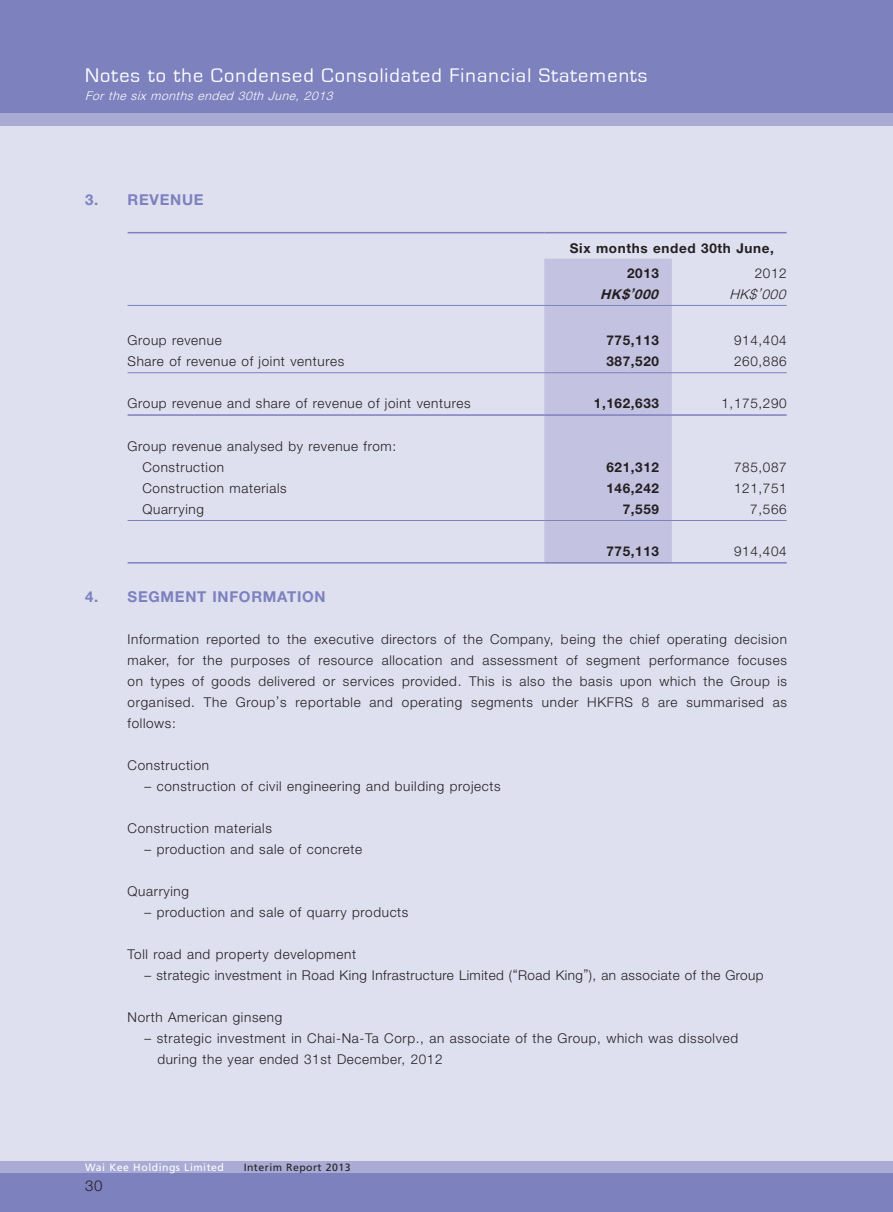
<style>
.page{position:relative;width:893px;height:1212px;background:#dedfef}
.page>*{position:absolute;margin:0;border:0;box-sizing:border-box;transform-origin:0 0}
.t1{font:20.25px "Eurostile";letter-spacing:.055em;color:#fff}
.Heading_1{font:700 15px "Helvetica Neue LT Std";letter-spacing:.05em;color:#7d81be}
.t2{font:300 15px "Helvetica Neue LT Std";color:#231f20}
.Body_Text{font:300 13.5px/21px "Helvetica Neue LT Std";letter-spacing:.05em;color:#231f20;text-align:justify}
.Body_Text-2{font:700 13.5px "Helvetica Neue LT Std";letter-spacing:.05em;color:#231f20}
.Body_Text-3{font:italic 700 13.5px "Helvetica Neue LT Std";color:#231f20}
.Body_Text-4{font:italic 300 13.5px "Helvetica Neue LT Std";color:#231f20}
.t3{font:italic 300 12px "Helvetica Neue LT Std";color:#fff}
.t4{font:10.5px "Frutiger LT Std";letter-spacing:.05em;color:#fff}
.t5{font:10.5px "Frutiger LT Std";letter-spacing:.045em;color:#231f20}
</style>
<div class="page">
<div style="left:0;top:1161px;width:893px;height:13px;background:#aaabd4"></div>
<div style="left:0;top:1174px;width:893px;height:38px;background:#7d81be"></div>
<div style="left:0;top:0;width:893px;height:125px;background:#aaabd4"></div>
<div style="left:0;top:0;width:893px;height:113px;background:#7d81be"></div>
<div style="left:544px;top:259px;width:128px;height:303px;background:#c3c3e1"></div>
<hr style="left:128px;top:232px;width:416px;height:1px;background:#7d81be">
<hr style="left:544px;top:232px;width:243px;height:1px;background:#7d81be">
<hr style="left:128px;top:305px;width:416px;height:1px;background:#7d81be">
<hr style="left:544px;top:305px;width:128px;height:1px;background:#7d81be">
<hr style="left:672px;top:305px;width:115px;height:1px;background:#7d81be">
<hr style="left:128px;top:372px;width:416px;height:1px;background:#7d81be">
<hr style="left:544px;top:372px;width:128px;height:1px;background:#7d81be">
<hr style="left:672px;top:372px;width:115px;height:1px;background:#7d81be">
<hr style="left:128px;top:414px;width:416px;height:2px;background:#7d81be">
<hr style="left:544px;top:414px;width:128px;height:2px;background:#7d81be">
<hr style="left:672px;top:414px;width:115px;height:2px;background:#7d81be">
<hr style="left:128px;top:520px;width:416px;height:1px;background:#7d81be">
<hr style="left:544px;top:520px;width:128px;height:1px;background:#7d81be">
<hr style="left:672px;top:520px;width:115px;height:1px;background:#7d81be">
<hr style="left:128px;top:562px;width:416px;height:1px;background:#7d81be">
<hr style="left:544px;top:562px;width:128px;height:1px;background:#7d81be">
<hr style="left:672px;top:562px;width:115px;height:1px;background:#7d81be">
<h1 class="t1" style="left:85px;top:65px;width:564px">Notes to the Condensed Consolidated Financial Statements</h1>
<p class="t3" style="left:85px;top:89px;width:253px">For the six months ended 30th June, 2013</p>
<p class="Heading_1" style="left:85px;top:190px;width:120px">3. REVENUE</p>
<p class="Body_Text-2" style="left:570px;top:240px;width:206px">Six months ended 30th June,</p>
<p class="Body_Text-2" style="left:627px;top:265px;width:33px">2013</p>
<p class="Body_Text" style="left:755px;top:262px;width:33px">2012</p>
<p class="Body_Text-3" style="left:600px;top:286px;width:63px">HK$’000</p>
<p class="Body_Text-4" style="left:729px;top:286px;width:62px">HK$’000</p>
<p class="Body_Text" style="left:128px;top:329px;width:96px">Group revenue</p>
<p class="Body_Text-2" style="left:606px;top:332px;width:54px">775,113</p>
<p class="Body_Text" style="left:734px;top:329px;width:54px">914,404</p>
<p class="Body_Text" style="left:128px;top:350px;width:218px">Share of revenue of joint ventures</p>
<p class="Body_Text-2" style="left:606px;top:353px;width:54px">387,520</p>
<p class="Body_Text" style="left:734px;top:350px;width:54px">260,886</p>
<p class="Body_Text" style="left:128px;top:392px;width:344px">Group revenue and share of revenue of joint ventures</p>
<p class="Body_Text-2" style="left:594px;top:395px;width:67px">1,162,633</p>
<p class="Body_Text" style="left:721px;top:392px;width:67px">1,175,290</p>
<p class="Body_Text" style="left:128px;top:435px;width:270px">Group revenue analysed by revenue from:</p>
<p class="Body_Text" style="left:142px;top:456px;width:83px">Construction</p>
<p class="Body_Text-2" style="left:606px;top:459px;width:54px">621,312</p>
<p class="Body_Text" style="left:734px;top:456px;width:54px">785,087</p>
<p class="Body_Text" style="left:142px;top:477px;width:146px">Construction materials</p>
<p class="Body_Text-2" style="left:606px;top:480px;width:54px">146,242</p>
<p class="Body_Text" style="left:734px;top:477px;width:54px">121,751</p>
<p class="Body_Text" style="left:142px;top:498px;width:63px">Quarrying</p>
<p class="Body_Text-2" style="left:623px;top:501px;width:38px">7,559</p>
<p class="Body_Text" style="left:750px;top:498px;width:38px">7,566</p>
<p class="Body_Text-2" style="left:606px;top:543px;width:54px">775,113</p>
<p class="Body_Text" style="left:734px;top:540px;width:54px">914,404</p>
<p class="Heading_1" style="left:85px;top:587px;width:242px">4. SEGMENT INFORMATION</p>
<p class="Body_Text" style="left:128px;top:628px;width:661px">Information reported to the executive directors of the Company, being the chief operating decision maker, for the purposes of resource allocation and assessment of segment performance focuses on types of goods delivered or services provided. This is also the basis upon which the Group is organised. The Group’s reportable and operating segments under HKFRS 8 are summarised as follows:</p>
<p class="Body_Text" style="left:128px;top:754px;width:83px">Construction</p>
<p class="Body_Text" style="left:145px;top:775px;width:358px">– construction of civil engineering and building projects</p>
<p class="Body_Text" style="left:128px;top:817px;width:146px">Construction materials</p>
<p class="Body_Text" style="left:145px;top:838px;width:219px">– production and sale of concrete</p>
<p class="Body_Text" style="left:128px;top:880px;width:63px">Quarrying</p>
<p class="Body_Text" style="left:145px;top:901px;width:265px">– production and sale of quarry products</p>
<p class="Body_Text" style="left:128px;top:943px;width:230px">Toll road and property development</p>
<p class="Body_Text" style="left:145px;top:964px;width:621px">– strategic investment in Road King Infrastructure Limited (“Road King”), an associate of the Group</p>
<p class="Body_Text" style="left:128px;top:1006px;width:156px">North American ginseng</p>
<p class="Body_Text" style="left:157px;top:1027px;width:582px;text-indent:-13px">– strategic investment in Chai-Na-Ta Corp., an associate of the Group, which was dissolved during the year ended 31st December, 2012</p>
<p class="t4" style="left:85px;top:1161px;width:140px">Wai Kee Holdings Limited</p>
<p class="t5" style="left:244px;top:1161px;width:108px">Interim Report 2013</p>
<p class="t2" style="left:85px;top:1176px;width:19px">30</p>
</div>
